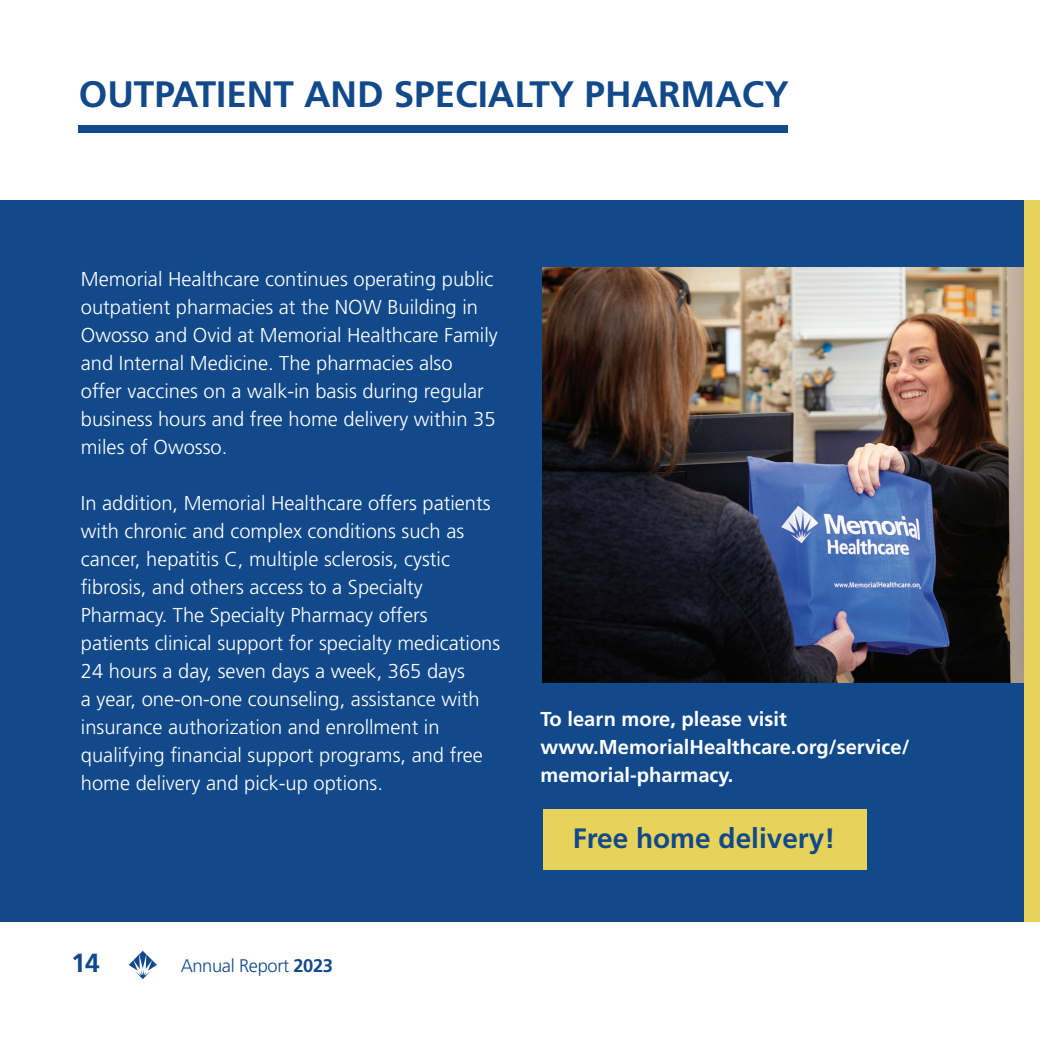
<style>
.page{position:relative;width:1040px;height:1040px;background:#fff}
.page>*{position:absolute;margin:0;border:0;box-sizing:border-box;transform-origin:0 0}
.t1{font:700 36.75px "Frutiger";color:#12498a}
.t2{font:700 28px "Frutiger";color:#12498a}
.t3{font:700 26.25px "Frutiger";color:#12498a}
.t4{font:300 20.12px/28px "Frutiger";color:#fff}
.t5{font:700 20.12px/28px "Frutiger";color:#fff}
.t6{font:300 18.2px "Frutiger";letter-spacing:-.02em;color:#12498a}
.s1{font-weight:700}
</style>
<div class="page">
<svg style="left:129px;top:950px;width:28px;height:29px"></svg>
<div style="left:0;top:201px;width:1024px;height:721px;background:#12498a"></div>
<img style="left:542px;top:267px;width:482px;height:415px">
<div style="left:1024px;top:201px;width:16px;height:721px;background:#e7d359"></div>
<div style="left:79px;top:125px;width:709px;height:8px;background:#12498a"></div>
<div style="left:543px;top:809px;width:323px;height:60px;background:#e7d359"></div>
<h1 class="t1" style="left:79px;top:73px;width:711px">OUTPATIENT AND SPECIALTY PHARMACY</h1>
<p class="t4" style="left:81px;top:264px;width:418px">Memorial Healthcare continues operating public outpatient pharmacies at the NOW Building in Owosso and Ovid at Memorial Healthcare Family and Internal Medicine. The pharmacies also offer vaccines on a walk-in basis during regular business hours and free home delivery within 35 miles of Owosso.</p>
<p class="t4" style="left:81px;top:488px;width:421px">In addition, Memorial Healthcare offers patients with chronic and complex conditions such as cancer, hepatitis C, multiple sclerosis, cystic fibrosis, and others access to a Specialty Pharmacy. The Specialty Pharmacy offers patients clinical support for specialty medications 24 hours a day, seven days a week, 365 days<br>a year, one-on-one counseling, assistance with insurance authorization and enrollment in qualifying financial support programs, and free home delivery and pick-up options.</p>
<h3 class="t3" style="left:71px;top:947px;width:30px">14</h3>
<p class="t6" style="left:181px;top:955px;width:154px">Annual Report <span class="s1">2023</span></p>
<p class="t5" style="left:540px;top:704px;width:370px">To learn more, please visit www.MemorialHealthcare.org/service/ memorial-pharmacy.</p>
<h2 class="t2" style="left:572px;top:821px;width:264px">Free home delivery!</h2>
</div>
